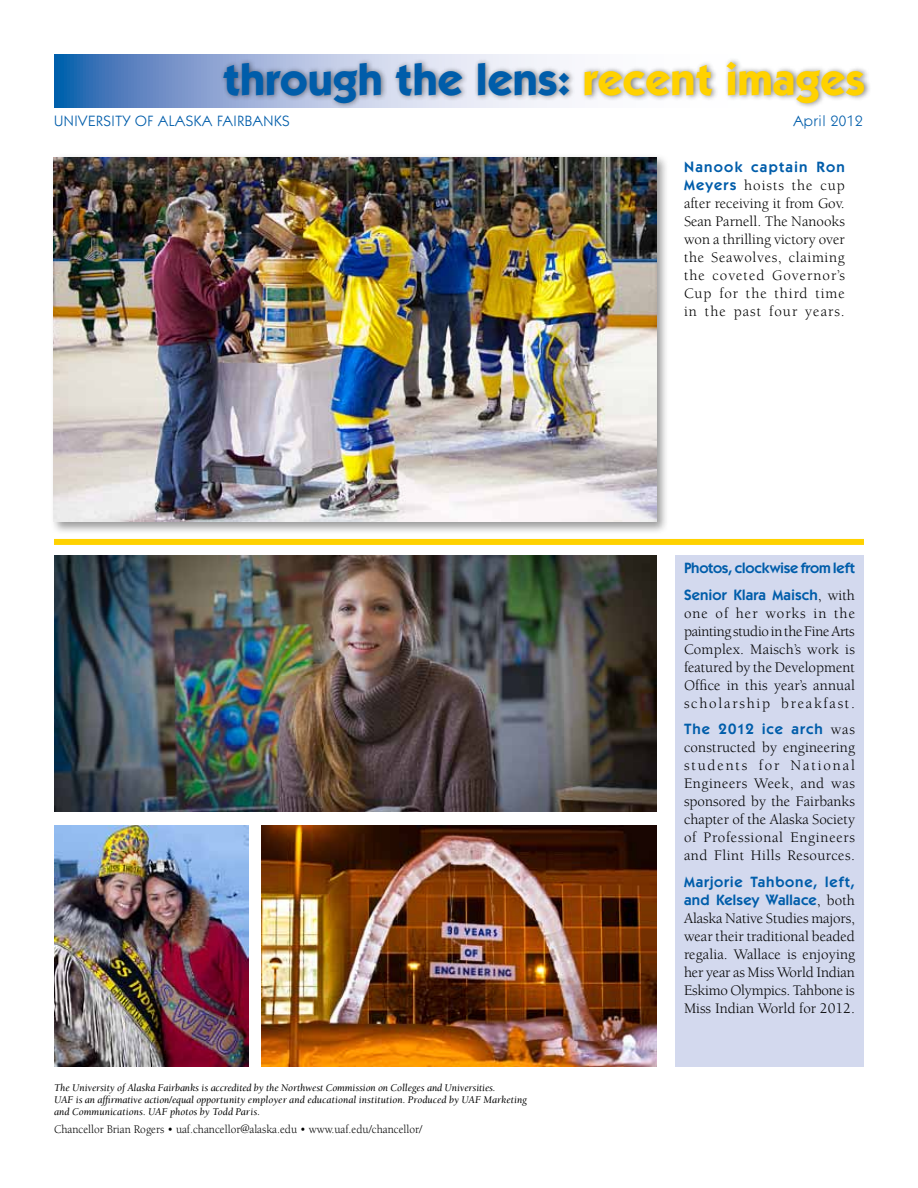
<style>
.page{position:relative;width:918px;height:1188px;background:#fff}
.page>*{position:absolute;margin:0;border:0;box-sizing:border-box;transform-origin:0 0}
.t1{font:700 45px "ITC Kabel Std";color:#005daa}
.t2{font:15px/18px "Berkeley Std";letter-spacing:.03em;color:#000;text-align:justify}
.t3{font:600 15px/26.7px "ITC Kabel Std";letter-spacing:-.005em;color:#005daa}
.t4{font:600 15px/18px "ITC Kabel Std";letter-spacing:.05em;color:#005daa}
.t5{font:15px "ITC Kabel Std";letter-spacing:.04em;color:#005daa}
.t6{font:600 15px "ITC Kabel Std";letter-spacing:.065em;color:#005daa}
.t7{font:600 15px "ITC Kabel Std";letter-spacing:.085em;color:#005daa}
.t8{font:12px "Berkeley Std";color:#000;scale:.95 1}
.t9{font:italic 10.5px/12px "Berkeley Std";letter-spacing:-.01em;color:#000}
.s1{color:#ffd200}
.s2{font-family:"ITC Kabel Std";font-weight:600;color:#005daa}
.s3{font-family:"Berkeley Std";font-weight:400;color:#000}
</style>
<div class="page">
<div style="left:675px;top:555px;width:189px;height:511px;background:#d3d9ee"></div>
<svg style="left:54px;top:54px;width:506px;height:54px;background:#618ac4"></svg>
<div style="left:219px;top:57px;width:652px;height:53px;background:#000;opacity:.5"></div>
<img style="left:55px;top:555px;width:602px;height:256px">
<img style="left:261px;top:825px;width:396px;height:242px">
<div style="left:50px;top:154px;width:619px;height:380px;background:#000;opacity:.4"></div>
<img style="left:54px;top:158px;width:603px;height:364px">
<div style="left:54px;top:539px;width:810px;height:6px;background:#ffd200"></div>
<img style="left:54px;top:825px;width:195px;height:241px">
<h1 class="t1" style="left:223px;top:52px;width:644px">through the lens: <span class="s1">recent images</span></h1>
<p class="t5" style="left:54px;top:112px;width:237px">UNIVERSITY OF ALASKA FAIRBANKS</p>
<p class="t5" style="left:793px;top:112px;width:71px">April 2012</p>
<p class="t7" style="left:684px;top:158px;width:162px">Nanook captain Ron</p>
<p class="t2" style="left:684px;top:177px;width:162px"><span class="s2">Meyers</span> hoists the cup after receiving it from Gov.<br>Sean Parnell. The Nanooks won a thrilling victory over the Seawolves, claiming the coveted Governor’s Cup for the third time in the past four years.</p>
<p class="t9" style="left:54px;top:1081px;width:475px">The University of Alaska Fairbanks is accredited by the Northwest Commission on Colleges and Universities.<br>UAF is an affirmative action/equal opportunity employer and educational institution. Produced by UAF Marketing and Communications. UAF photos by Todd Paris.</p>
<p class="t8" style="left:54px;top:1122px;width:389px">Chancellor Brian Rogers • uaf.chancellor@alaska.edu • www.uaf.edu/chancellor/</p>
<p class="t3" style="left:684px;top:555px;width:172px">Photos, clockwise from left<br>Senior Klara Maisch<span class="s3">, with</span></p>
<p class="t2" style="left:684px;top:604px;width:173px">one of her works in the painting studio in the Fine Arts Complex. Maisch’s work is featured by the Development Office in this year’s annual scholarship breakfast.</p>
<p class="t6" style="left:684px;top:720px;width:172px">The 2012 ice arch <span class="s3">was</span></p>
<p class="t2" style="left:684px;top:739px;width:173px">constructed by engineering students for National Engineers Week, and was sponsored by the Fairbanks chapter of the Alaska Society of Professional Engineers and Flint Hills Resources.</p>
<p class="t4" style="left:684px;top:873px;width:173px">Marjorie Tahbone, left, and Kelsey Wallace<span class="s3">, both</span></p>
<p class="t2" style="left:684px;top:910px;width:173px">Alaska Native Studies majors, wear their traditional beaded regalia. Wallace is enjoying her year as Miss World Indian Eskimo Olympics. Tahbone is Miss Indian World for 2012.</p>
</div>
